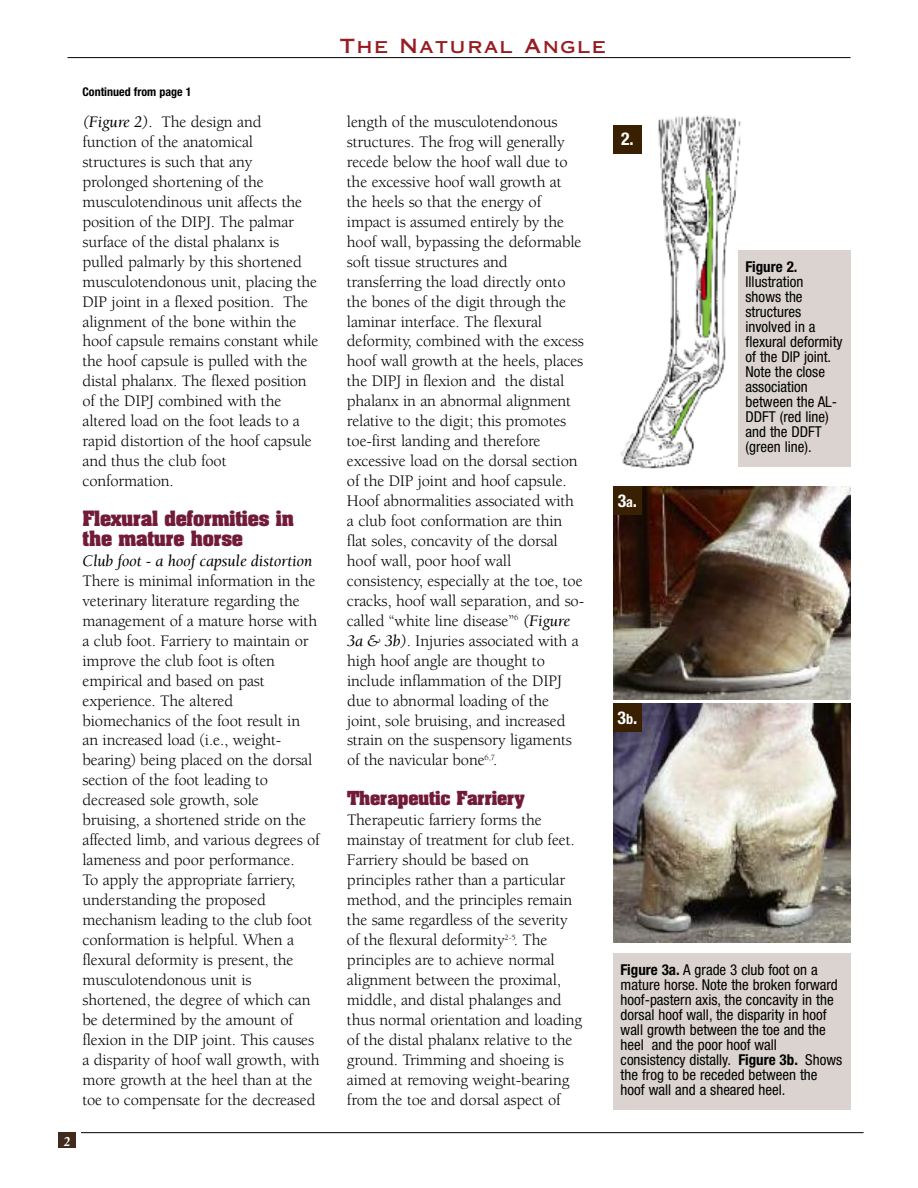
<style>
.page{position:relative;width:918px;height:1188px;background:#fff}
.page>*{position:absolute;margin:0;border:0;box-sizing:border-box;transform-origin:0 0}
.t1{font:19.5px "Copperplate Thirty One AB";letter-spacing:.08em;color:#971c21}
.t2{font:700 18px/20px "Aachen";letter-spacing:-.015em;color:#721b38}
.t3{font:700 condensed 17.7px "Helvetica Neue";color:#fff}
.t4{font:16.5px/20px "Berkeley";letter-spacing:-.01em;color:#000}
.t5{font:italic 16.5px "Berkeley";letter-spacing:-.01em;color:#000}
.t6{font:700 16.5px "Aachen";letter-spacing:-.015em;color:#721b38}
.t7{font:condensed 15px/15px "Helvetica Neue";color:#000}
.t8{font:700 condensed 15px "Helvetica Neue";color:#000}
.t9{font:700 13.5px "Stempel Garamond";color:#fff}
.t10{font:700 condensed 12px "Helvetica Neue";color:#000}
.s1{font-style:italic}
.s2{font-size:14.1px}
.s3{font-weight:700}
</style>
<div class="page">
<div style="left:58px;top:1133px;width:18px;height:15px;background:#412b1c"></div>
<hr style="left:81px;top:1132px;width:783px;height:1px;background:#000">
<hr style="left:68px;top:57px;width:782px;height:1px;background:#000">
<img style="left:613px;top:486px;width:238px;height:214px">
<img style="left:616px;top:115px;width:125px;height:354px">
<div style="left:613px;top:953px;width:238px;height:156px;background:#dad3cf"></div>
<img style="left:613px;top:703px;width:238px;height:239px">
<div style="left:738px;top:250px;width:113px;height:217px;background:#dad3cf"></div>
<div style="left:613px;top:125px;width:29px;height:28px;background:#392000"></div>
<div style="left:613px;top:486px;width:29px;height:29px;background:#392000"></div>
<div style="left:613px;top:703px;width:29px;height:29px;background:#392000"></div>
<p class="t9" style="left:64px;top:1135px;width:8px">2</p>
<p class="t10" style="left:82px;top:82px;width:111px">Continued from page 1</p>
<p class="t4" style="left:82px;top:113px;width:238px"><span class="s1">(Figure 2)</span>. The design and function of the anatomical structures is such that any prolonged shortening of the musculotendinous unit affects the position of the DIPJ. The palmar surface of the distal phalanx is pulled palmarly by this shortened musculotendonous unit, placing the<br>DIP joint in a flexed position. The alignment of the bone within the hoof capsule remains constant while the hoof capsule is pulled with the distal phalanx. The flexed position of the DIPJ combined with the altered load on the foot leads to a rapid distortion of the hoof capsule and thus the club foot conformation.</p>
<p class="t2" style="left:82px;top:510px;width:213px">Flexural deformities in the mature horse</p>
<p class="t5" style="left:82px;top:554px;width:231px">Club foot - a hoof capsule distortion</p>
<p class="t4" style="left:82px;top:572px;width:239px">There is minimal information in the veterinary literature regarding the management of a mature horse with a club foot. Farriery to maintain or improve the club foot is often empirical and based on past experience. The altered biomechanics of the foot result in an increased load (i.e., weight&shy;bearing) being placed on the dorsal section of the foot leading to decreased sole growth, sole bruising, a shortened stride on the affected limb, and various degrees of lameness and poor performance.<br>To apply the appropriate farriery, understanding the proposed mechanism leading to the club foot conformation is helpful. When a flexural deformity is present, the musculotendonous unit is shortened, the degree of which can be determined by the amount of flexion in the DIP joint. This causes a disparity of hoof wall growth, with more growth at the heel than at the toe to compensate for the decreased</p>
<p class="t1" style="left:340px;top:39px;width:268px">The Natural Angle</p>
<p class="t4" style="left:347px;top:113px;width:239px">length of the musculotendonous structures. The frog will generally recede below the hoof wall due to the excessive hoof wall growth at the heels so that the energy of impact is assumed entirely by the hoof wall, bypassing the deformable soft tissue structures and transferring the load directly onto the bones of the digit through the laminar interface. The flexural deformity, combined with the excess hoof wall growth at the heels, places the DIPJ in flexion and the distal phalanx in an abnormal alignment relative to the digit; this promotes toe-first landing and therefore excessive load on the dorsal section of the DIP joint and hoof capsule.<br>Hoof abnormalities associated with a club foot conformation are thin flat soles, concavity of the dorsal hoof wall, poor hoof wall consistency, especially at the toe, toe cracks, hoof wall separation, and so&shy;called “white line disease”<sup>6</sup> <span class="s1">(Figure 3a &amp; 3b)</span>. Injuries associated with a high hoof angle are thought to include inflammation of the DIPJ due to abnormal loading of the joint, sole bruising, and increased strain on the suspensory ligaments of the navicular bone<sup>6,7</sup>.</p>
<p class="t6" style="left:347px;top:790px;width:179px">Therapeutic Farriery</p>
<p class="t4" style="left:347px;top:811px;width:237px">Therapeutic farriery forms the mainstay of treatment for club feet.<br>Farriery should be based on principles rather than a particular method, and the principles remain the same regardless of the severity of the flexural deformity<sup>2-5</sup>. The principles are to achieve normal alignment between the proximal, middle, and distal phalanges and thus normal orientation and loading of the distal phalanx relative to the ground. Trimming and shoeing is aimed at removing weight-bearing from the toe and dorsal aspect of</p>
<p class="t3" style="left:621px;top:124px;width:14px">2.</p>
<p class="t3" style="left:618px;top:486px;width:21px">3<span class="s2">a</span>.</p>
<p class="t3" style="left:618px;top:703px;width:21px">3<span class="s2">b</span>.</p>
<p class="t8" style="left:746px;top:254px;width:53px">Figure 2.</p>
<p class="t7" style="left:746px;top:275px;width:99px">Illustration shows the structures involved in a flexural deformity of the DIP joint.<br>Note the close association between the AL-<br>DDFT (red line) and the DDFT (green line).</p>
<p class="t7" style="left:621px;top:964px;width:223px"><span class="s3">Figure 3a.</span> A grade 3 club foot on a mature horse. Note the broken forward hoof-pastern axis, the concavity in the dorsal hoof wall, the disparity in hoof wall growth between the toe and the heel and the poor hoof wall consistency distally. <span class="s3">Figure 3b.</span> Shows the frog to be receded between the hoof wall and a sheared heel.</p>
</div>
